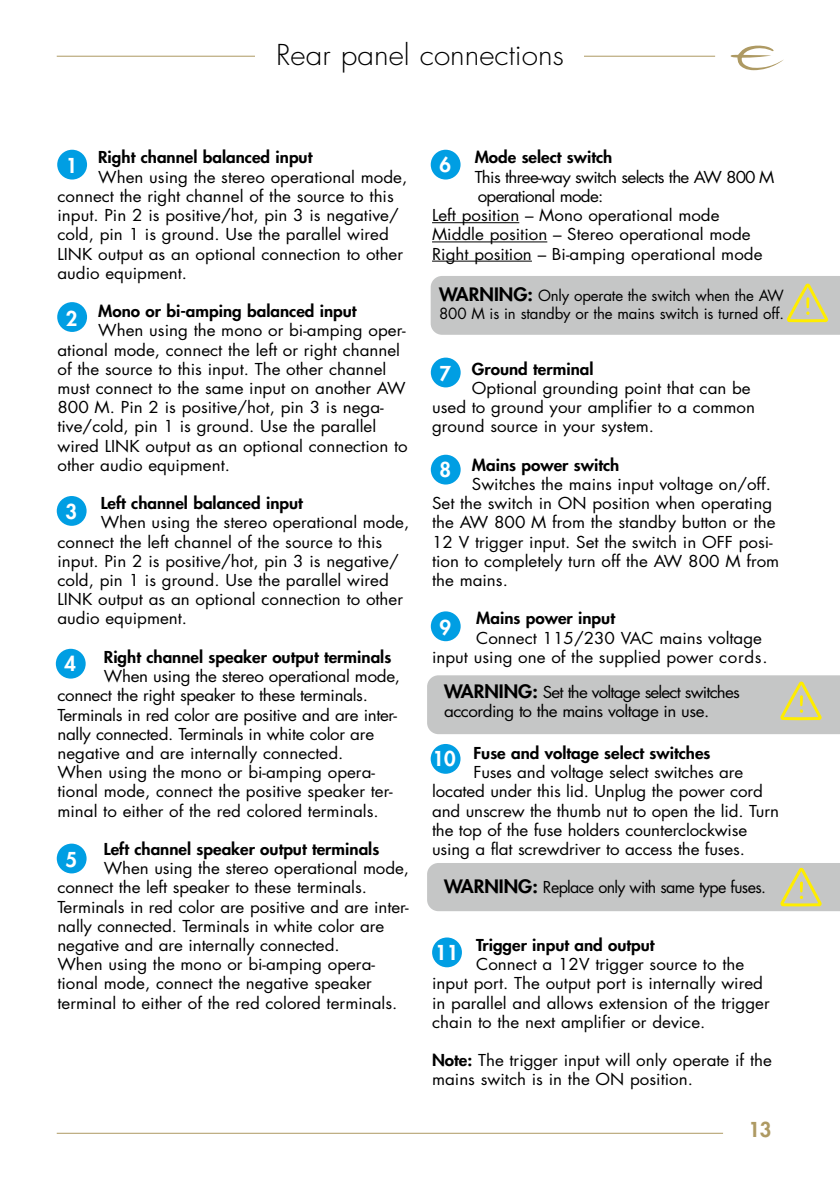
<style>
.page{position:relative;width:840px;height:1191px;background:#fff}
.page>*{position:absolute;margin:0;border:0;box-sizing:border-box;transform-origin:0 0}
.t1{font:300 28px "Futura Std";color:#000;scale:1.06 1}
.t2{font:800 20px "Futura Std";color:#fff}
.t3{font:800 20px "Futura Std";color:#ae9a63}
.t4{font:16px/19.2px "Futura Std";color:#000;scale:1.06 1}
.t5{font:800 16px "Futura Std";color:#000;scale:1.06 1}
.t6{font:16px/19.2px "Futura Std";letter-spacing:-.03em;color:#000;scale:1.06 1}
.t7{font:16px "Futura Std";letter-spacing:-.04em;color:#000;scale:1.06 1}
.t8{font:16px "Futura Std";letter-spacing:-.04em;color:#000}
.t9{font:15px/18px "Futura Std";letter-spacing:-.01em;color:#000}
.s1{font-weight:800;font-size:18px}
.s2{font-weight:800}
</style>
<div class="page">
<hr style="left:57px;top:56px;width:657px;height:1px;background:#ae9a63">
<hr style="left:57px;top:1132px;width:665px;height:1px;background:#ae9a63">
<svg style="left:730px;top:45px;width:53px;height:25px"></svg>
<div style="left:255px;top:39px;width:329px;height:45px;background:#fff"></div>
<hr style="left:432px;top:222px;width:87px;height:1px;background:#000">
<hr style="left:432px;top:241px;width:115px;height:1px;background:#000">
<hr style="left:432px;top:261px;width:99px;height:1px;background:#000">
<div style="left:57px;top:150px;width:30px;height:29px;background:#009ee3;border-radius:50%"></div>
<div style="left:57px;top:302px;width:30px;height:30px;background:#009ee3;border-radius:50%"></div>
<div style="left:57px;top:496px;width:30px;height:30px;background:#009ee3;border-radius:50%"></div>
<div style="left:56px;top:649px;width:30px;height:29px;background:#009ee3;border-radius:50%"></div>
<div style="left:57px;top:843px;width:30px;height:30px;background:#009ee3;border-radius:50%"></div>
<div style="left:430px;top:150px;width:30px;height:29px;background:#009ee3;border-radius:50%"></div>
<div style="left:430px;top:357px;width:30px;height:30px;background:#009ee3;border-radius:50%"></div>
<div style="left:430px;top:611px;width:30px;height:30px;background:#009ee3;border-radius:50%"></div>
<div style="left:430px;top:455px;width:30px;height:29px;background:#009ee3;border-radius:50%"></div>
<div style="left:430px;top:744px;width:30px;height:29px;background:#009ee3;border-radius:50%"></div>
<div style="left:432px;top:937px;width:29px;height:30px;background:#009ee3;border-radius:50%"></div>
<div style="left:430px;top:276px;width:409px;height:59px;background:#c5c6c6"></div>
<div style="left:427px;top:675px;width:412px;height:59px;background:#c5c6c6"></div>
<div style="left:427px;top:863px;width:412px;height:48px;background:#c5c6c6"></div>
<h1 class="t1" style="left:276px;top:37px;width:273px">Rear panel connections</h1>
<p class="t5" style="left:98px;top:147px;width:203px">Right channel balanced input</p>
<p class="t4" style="left:57px;top:167px;width:331px;text-indent:41px">When using the stereo operational mode, connect the right channel of the source to this input. Pin 2 is positive/hot, pin 3 is negative/ cold, pin 1 is ground. Use the parallel wired LINK output as an optional connection to other audio equipment.</p>
<p class="t5" style="left:98px;top:301px;width:245px">Mono or bi-amping balanced input</p>
<p class="t4" style="left:57px;top:321px;width:332px;text-indent:41px">When using the mono or bi-amping oper&shy;ational mode, connect the left or right channel of the source to this input. The other channel must connect to the same input on another AW 800 M. Pin 2 is positive/hot, pin 3 is nega&shy;tive/cold, pin 1 is ground. Use the parallel wired LINK output as an optional connection to other audio equipment.</p>
<p class="t5" style="left:101px;top:493px;width:192px">Left channel balanced input</p>
<p class="t4" style="left:57px;top:513px;width:333px;text-indent:43px">When using the stereo operational mode, connect the left channel of the source to this input. Pin 2 is positive/hot, pin 3 is negative/ cold, pin 1 is ground. Use the parallel wired LINK output as an optional connection to other audio equipment.</p>
<p class="t5" style="left:104px;top:647px;width:272px">Right channel speaker output terminals</p>
<p class="t4" style="left:57px;top:667px;width:324px;text-indent:46px">When using the stereo operational mode, connect the right speaker to these terminals.<br>Terminals in red color are positive and are inter&shy;nally connected. Terminals in white color are negative and are internally connected.<br>When using the mono or bi-amping opera&shy;tional mode, connect the positive speaker ter&shy;minal to either of the red colored terminals.</p>
<p class="t5" style="left:104px;top:839px;width:261px">Left channel speaker output terminals</p>
<p class="t4" style="left:57px;top:859px;width:333px;text-indent:46px">When using the stereo operational mode, connect the left speaker to these terminals.<br>Terminals in red color are positive and are inter&shy;nally connected. Terminals in white color are negative and are internally connected.<br>When using the mono or bi-amping opera&shy;tional mode, connect the negative speaker terminal to either of the red colored terminals.</p>
<p class="t2" style="left:66px;top:153px;width:13px">1</p>
<p class="t2" style="left:66px;top:306px;width:13px">2</p>
<p class="t2" style="left:65px;top:498px;width:13px">3</p>
<p class="t2" style="left:64px;top:651px;width:13px">4</p>
<p class="t2" style="left:65px;top:847px;width:13px">5</p>
<p class="t5" style="left:474px;top:147px;width:131px">Mode select switch</p>
<p class="t7" style="left:474px;top:167px;width:284px">This three-way switch selects the AW 800 M</p>
<p class="t7" style="left:477px;top:186px;width:120px">operational mode:</p>
<p class="t4" style="left:432px;top:206px;width:272px">Left position – Mono operational mode</p>
<p class="t4" style="left:432px;top:225px;width:302px">Middle position – Stereo operational mode</p>
<p class="t4" style="left:432px;top:244px;width:313px">Right position – Bi-amping operational mode</p>
<p class="t2" style="left:439px;top:152px;width:13px">6</p>
<p class="t9" style="left:439px;top:286px;width:346px"><span class="s1">WARNING:</span> Only operate the switch when the AW<br>800 M is in standby or the mains switch is turned off.</p>
<p class="t5" style="left:471px;top:359px;width:116px">Ground terminal</p>
<p class="t4" style="left:432px;top:379px;width:306px;text-indent:40px">Optional grounding point that can be used to ground your amplifier to a common ground source in your system.</p>
<p class="t5" style="left:471px;top:455px;width:140px">Mains power switch</p>
<p class="t4" style="left:432px;top:475px;width:329px;text-indent:40px">Switches the mains input voltage on/off.<br>Set the switch in ON position when operating the AW 800 M from the standby button or the 12 V trigger input. Set the switch in OFF posi&shy;tion to completely turn off the AW 800 M from the mains.</p>
<p class="t5" style="left:476px;top:608px;width:132px">Mains power input</p>
<p class="t4" style="left:432px;top:628px;width:318px;text-indent:44px">Connect 115/230 VAC mains voltage input using one of the supplied power cords.</p>
<p class="t2" style="left:439px;top:361px;width:13px">7</p>
<p class="t2" style="left:439px;top:457px;width:13px">8</p>
<p class="t2" style="left:439px;top:615px;width:13px">9</p>
<p class="t6" style="left:444px;top:682px;width:280px"><span class="s1">WARNING:</span> Set the voltage select switches according to the mains voltage in use.</p>
<p class="t5" style="left:473px;top:743px;width:225px">Fuse and voltage select switches</p>
<p class="t4" style="left:432px;top:763px;width:328px;text-indent:41px">Fuses and voltage select switches are located under this lid. Unplug the power cord and unscrew the thumb nut to open the lid. Turn the top of the fuse holders counterclockwise using a flat screwdriver to access the fuses.</p>
<p class="t2" style="left:432px;top:746px;width:25px">10</p>
<p class="t8" style="left:444px;top:876px;width:323px"><span class="s1">WARNING:</span> Replace only with same type fuses.</p>
<p class="t5" style="left:476px;top:935px;width:170px">Trigger input and output</p>
<p class="t4" style="left:432px;top:955px;width:320px;text-indent:44px">Connect a 12V trigger source to the input port. The output port is internally wired in parallel and allows extension of the trigger chain to the next amplifier or device.</p>
<p class="t4" style="left:432px;top:1051px;width:322px"><span class="s2">Note:</span> The trigger input will only operate if the mains switch is in the ON position.</p>
<p class="t2" style="left:435px;top:939px;width:25px">11</p>
<p class="t3" style="left:748px;top:1117px;width:25px">13</p>
</div>
